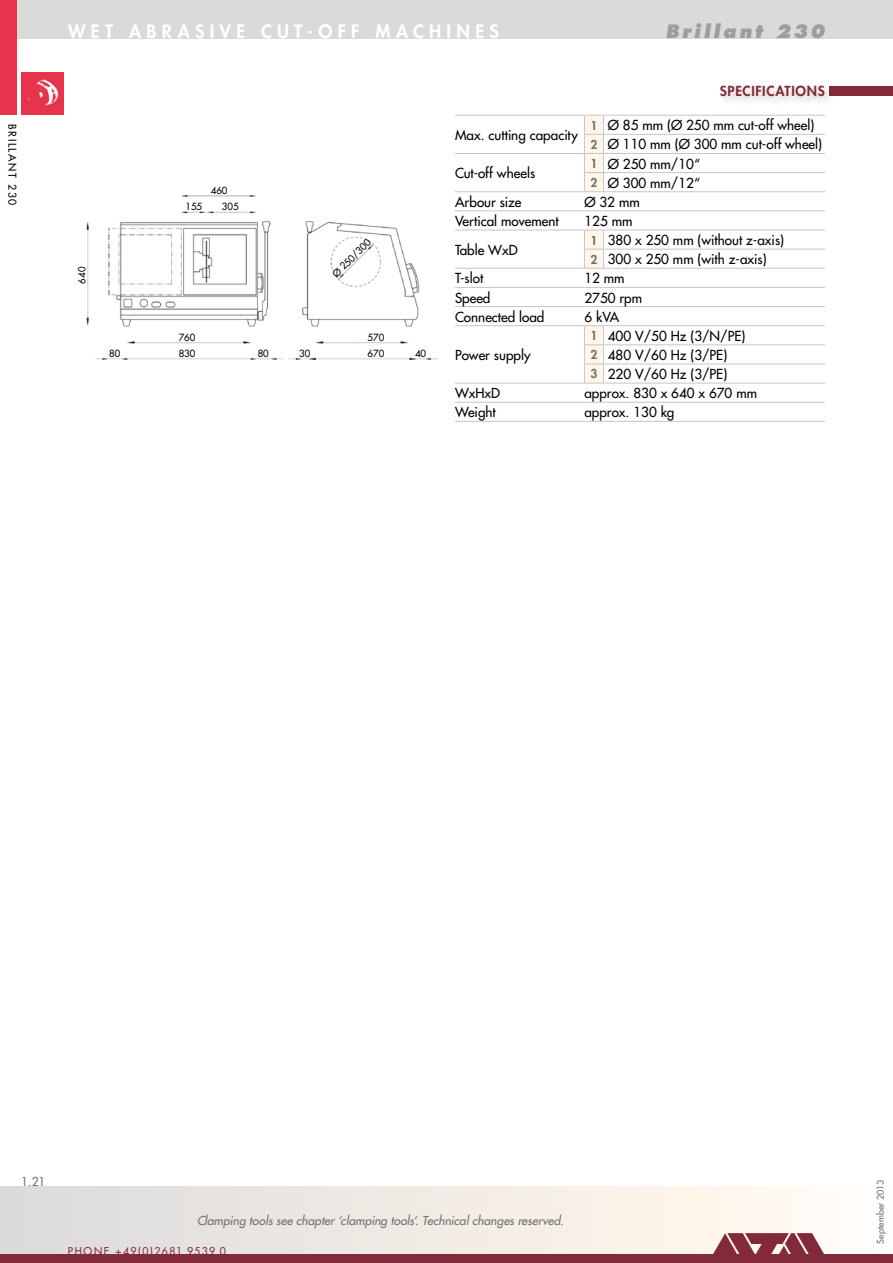
<style>
.page{position:relative;width:893px;height:1263px;background:#fff}
.page>*{position:absolute;margin:0;border:0;box-sizing:border-box;transform-origin:0 0}
.t1{font:800 18px "Futura Std";letter-spacing:.295em;color:#fff}
.t2{font:italic 800 18px "Futura Std";letter-spacing:.165em;color:#9d9d9c}
.t3{font:500 13.5px/19.2px "Futura Std";color:#000}
.t4{font:800 13.5px "Futura Std";letter-spacing:.055em;color:#822a3a}
.t5{font:italic 500 12px "Futura Std";letter-spacing:.005em;color:#706f6f}
.t6{font:500 12px "Futura Std";color:#706f6f}
.t7{font:500 10.5px "Futura Std";letter-spacing:.14em;color:#822a3a}
.t8{font:500 10.5px "Futura Std";letter-spacing:.155em;color:#000}
.t9{font:500 9.6px "Futura Std";color:#000}
.t10{font:500 9px "Futura Std";letter-spacing:.015em;color:#706f6f}
.s1{font-weight:800;font-size:12px;color:#706f6f}
</style>
<div class="page">
<div style="left:0;top:0;width:893px;height:38px;background:#dadada"></div>
<div style="left:0;top:0;width:17px;height:115px;background:#e7344c"></div>
<div style="left:0;top:1186px;width:893px;height:77px;background:linear-gradient(to right,#dcdbd9,#fffdf4)"></div>
<div style="left:0;top:1254px;width:893px;height:9px;background:#822a3a"></div>
<svg style="left:713px;top:1233px;width:112px;height:21px;background:#a15e68"></svg>
<img style="left:21px;top:72px;width:43px;height:43px">
<hr style="left:604px;top:134px;width:221px;height:1px;background:#c6c6c6">
<hr style="left:604px;top:153px;width:221px;height:1px;background:#c6c6c6">
<hr style="left:604px;top:172px;width:221px;height:1px;background:#c6c6c6">
<hr style="left:455px;top:191px;width:129px;height:1px;background:#c6c6c6">
<hr style="left:604px;top:191px;width:221px;height:1px;background:#c6c6c6">
<hr style="left:455px;top:210px;width:129px;height:1px;background:#c6c6c6">
<hr style="left:604px;top:210px;width:221px;height:1px;background:#c6c6c6">
<hr style="left:455px;top:230px;width:129px;height:1px;background:#c6c6c6">
<hr style="left:604px;top:230px;width:221px;height:1px;background:#c6c6c6">
<hr style="left:604px;top:249px;width:221px;height:1px;background:#c6c6c6">
<hr style="left:455px;top:268px;width:129px;height:1px;background:#c6c6c6">
<hr style="left:604px;top:268px;width:221px;height:1px;background:#c6c6c6">
<hr style="left:455px;top:287px;width:129px;height:1px;background:#c6c6c6">
<hr style="left:604px;top:287px;width:221px;height:1px;background:#c6c6c6">
<hr style="left:455px;top:306px;width:129px;height:1px;background:#c6c6c6">
<hr style="left:604px;top:306px;width:221px;height:1px;background:#c6c6c6">
<hr style="left:455px;top:325px;width:129px;height:1px;background:#c6c6c6">
<hr style="left:604px;top:325px;width:221px;height:1px;background:#c6c6c6">
<hr style="left:604px;top:344px;width:221px;height:1px;background:#c6c6c6">
<hr style="left:604px;top:364px;width:221px;height:1px;background:#c6c6c6">
<hr style="left:455px;top:383px;width:129px;height:1px;background:#c6c6c6">
<hr style="left:604px;top:383px;width:221px;height:1px;background:#c6c6c6">
<hr style="left:455px;top:402px;width:129px;height:1px;background:#c6c6c6">
<svg style="left:584px;top:402px;width:20px;height:1px"></svg>
<hr style="left:604px;top:402px;width:221px;height:1px;background:#c6c6c6">
<hr style="left:455px;top:153px;width:130px;height:1px;background:#c6c6c6">
<hr style="left:455px;top:115px;width:129px;height:1px;background:#c6c6c6">
<svg style="left:584px;top:115px;width:20px;height:269px"></svg>
<hr style="left:604px;top:115px;width:221px;height:1px;background:#c6c6c6">
<hr style="left:455px;top:421px;width:129px;height:1px;background:#c6c6c6">
<svg style="left:584px;top:421px;width:20px;height:1px"></svg>
<hr style="left:604px;top:421px;width:221px;height:1px;background:#c6c6c6">
<img style="left:86px;top:195px;width:352px;height:165px">
<div style="left:718px;top:83px;width:117px;height:24px;background:#f6f6f6"></div>
<div style="left:829px;top:86px;width:64px;height:10px;background:#822a3a"></div>
<p class="t8" style="left:19px;top:124px;width:83px;rotate:90deg">Brillant 230</p>
<h1 class="t1" style="left:68px;top:20px;width:432px">WET ABRASIVE CUT-OFF MACHINES</h1>
<h1 class="t2" style="left:665px;top:20px;width:161px">Brillant 230</h1>
<p class="t4" style="left:720px;top:82px;width:107px">SPECIFICATIONS</p>
<p class="t9" style="left:76px;top:284px;width:18px;rotate:-90deg">640</p>
<p class="t9" style="left:185px;top:201px;width:18px">155</p>
<p class="t9" style="left:211px;top:185px;width:18px">460</p>
<p class="t9" style="left:222px;top:201px;width:18px">305</p>
<p class="t9" style="left:179px;top:331px;width:18px">760</p>
<p class="t9" style="left:330px;top:271px;width:51px;rotate:-45deg">Ø 250/300</p>
<p class="t9" style="left:368px;top:331px;width:18px">570</p>
<p class="t9" style="left:109px;top:348px;width:13px">80</p>
<p class="t9" style="left:258px;top:348px;width:13px">80</p>
<p class="t9" style="left:299px;top:348px;width:13px">30</p>
<p class="t9" style="left:368px;top:348px;width:18px">670</p>
<p class="t9" style="left:415px;top:348px;width:13px">40</p>
<p class="t9" style="left:179px;top:348px;width:18px">830</p>
<p class="t3" style="left:455px;top:125px;width:124px">Max. cutting capacity</p>
<p class="t3" style="left:590px;top:116px;width:233px"><span class="s1">1</span> Ø 85 mm (Ø 250 mm cut-off wheel)<br><span class="s1">2</span> Ø 110 mm (Ø 300 mm cut-off wheel)</p>
<p class="t3" style="left:455px;top:164px;width:82px">Cut-off wheels</p>
<p class="t3" style="left:590px;top:154px;width:111px"><span class="s1">1</span> Ø 250 mm/10“<br><span class="s1">2</span> Ø 300 mm/12“</p>
<p class="t3" style="left:455px;top:192px;width:68px">Arbour size</p>
<p class="t3" style="left:584px;top:192px;width:57px">Ø 32 mm</p>
<p class="t3" style="left:455px;top:211px;width:105px">Vertical movement</p>
<p class="t3" style="left:584px;top:211px;width:50px">125 mm</p>
<p class="t3" style="left:455px;top:240px;width:64px">Table WxD</p>
<p class="t3" style="left:590px;top:231px;width:195px"><span class="s1">1</span> 380 x 250 mm (without z-axis)<br><span class="s1">2</span> 300 x 250 mm (with z-axis)</p>
<p class="t3" style="left:455px;top:269px;width:30px">T-slot</p>
<p class="t3" style="left:584px;top:269px;width:42px">12 mm</p>
<p class="t3" style="left:455px;top:288px;width:37px">Speed</p>
<p class="t3" style="left:584px;top:288px;width:59px">2750 rpm</p>
<p class="t3" style="left:455px;top:307px;width:91px">Connected load</p>
<p class="t3" style="left:584px;top:307px;width:36px">6 kVA</p>
<p class="t3" style="left:455px;top:345px;width:77px">Power supply</p>
<p class="t3" style="left:590px;top:326px;width:156px"><span class="s1">1</span> 400 V/50 Hz (3/N/PE)<br><span class="s1">2</span> 480 V/60 Hz (3/PE)<br><span class="s1">3</span> 220 V/60 Hz (3/PE)</p>
<p class="t3" style="left:455px;top:384px;width:47px">WxHxD</p>
<p class="t3" style="left:584px;top:384px;width:174px">approx. 830 x 640 x 670 mm</p>
<p class="t3" style="left:455px;top:403px;width:42px">Weight</p>
<p class="t3" style="left:584px;top:403px;width:91px">approx. 130 kg</p>
<p class="t6" style="left:21px;top:1174px;width:26px">1.21</p>
<p class="t10" style="left:875px;top:1244px;width:65px;rotate:-90deg">September 2013</p>
<p class="t5" style="left:197px;top:1213px;width:368px">Clamping tools see chapter ‘clamping tools‘. Technical changes reserved.</p>
<p class="t7" style="left:68px;top:1244px;width:159px">Phone +49(0)2681.9539.0</p>
</div>
